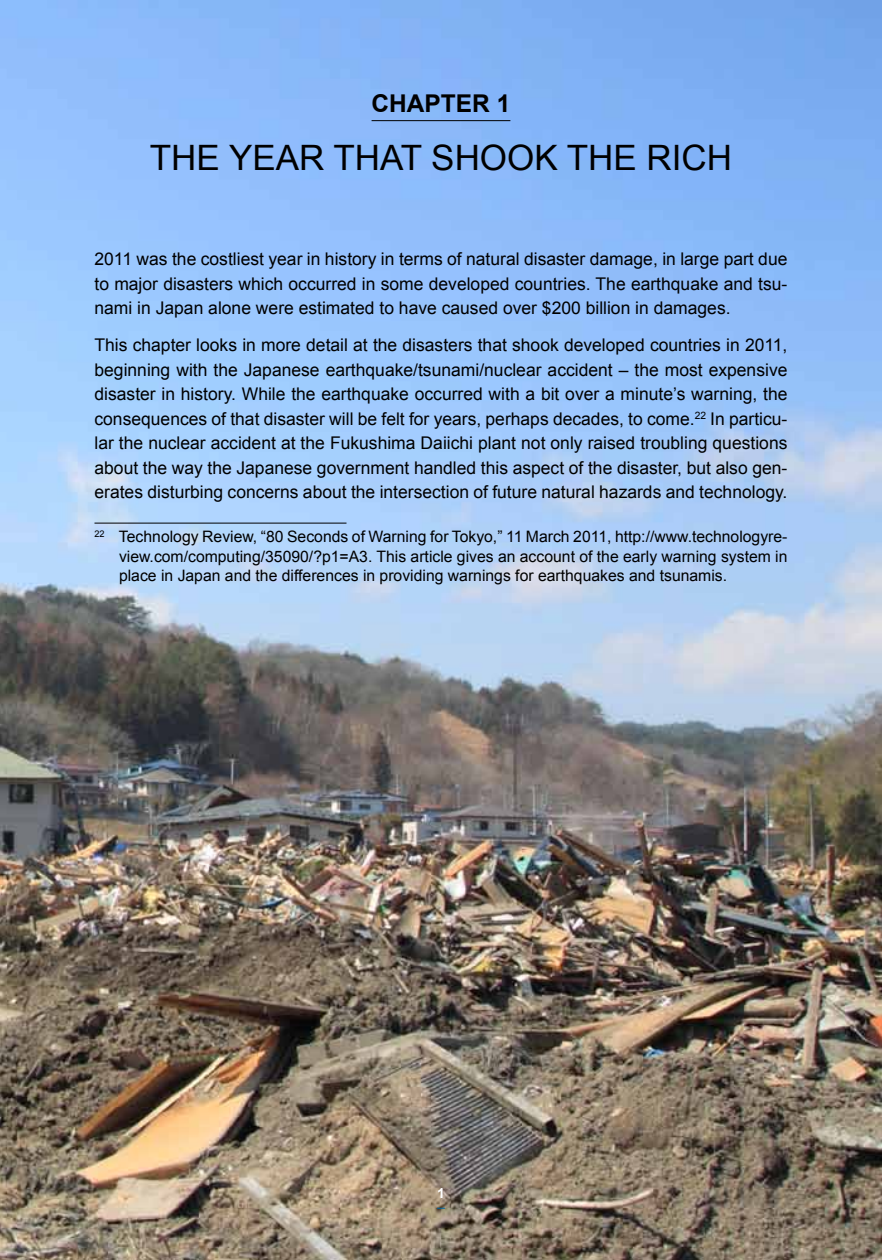
<style>
.page{position:relative;width:882px;height:1260px;background:#fff}
.page>*{position:absolute;margin:0;border:0;box-sizing:border-box;transform-origin:0 0}
.t1{font:35px "Arial";color:#000}
.t2{font:700 24.5px "Arial";color:#000}
.t3{font:17.5px/24.5px "Arial";color:#000;text-align:justify}
.t4{font:15.75px/19.2px "Arial";color:#000;text-align:justify}
.t5{font:700 14px "Arial";color:#fff}
</style>
<div class="page">
<img style="left:0;top:0;width:882px;height:1260px">
<hr style="left:372px;top:120px;width:138px;height:1px;background:#000">
<hr style="left:94px;top:523px;width:252px;height:1px;background:#000">
<h2 class="t2" style="left:372px;top:88px;width:140px">CHAPTER 1</h2>
<h1 class="t1" style="left:150px;top:135px;width:584px">THE YEAR THAT SHOOK THE RICH</h1>
<p class="t3" style="left:94px;top:247px;width:694px">2011 was the costliest year in history in terms of natural disaster damage, in large part due to major disasters which occurred in some developed countries. The earthquake and tsu&shy;nami in Japan alone were estimated to have caused over $200 billion in damages.</p>
<p class="t3" style="left:94px;top:333px;width:695px">This chapter looks in more detail at the disasters that shook developed countries in 2011, beginning with the Japanese earthquake/tsunami/nuclear accident – the most expensive disaster in history. While the earthquake occurred with a bit over a minute’s warning, the consequences of that disaster will be felt for years, perhaps decades, to come.<sup>22</sup> In particu&shy;lar the nuclear accident at the Fukushima Daiichi plant not only raised troubling questions about the way the Japanese government handled this aspect of the disaster, but also gen&shy;erates disturbing concerns about the intersection of future natural hazards and technology.</p>
<p class="t4" style="left:119px;top:527px;width:670px;text-indent:-25px"><sup>22</sup> Technology Review, “80 Seconds of Warning for Tokyo,” 11 March 2011, http://www.technologyre&shy;view.com/computing/35090/?p1=A3. This article gives an account of the early warning system in place in Japan and the differences in providing warnings for earthquakes and tsunamis.</p>
<p class="t5" style="left:437px;top:1184px;width:9px">1</p>
</div>
